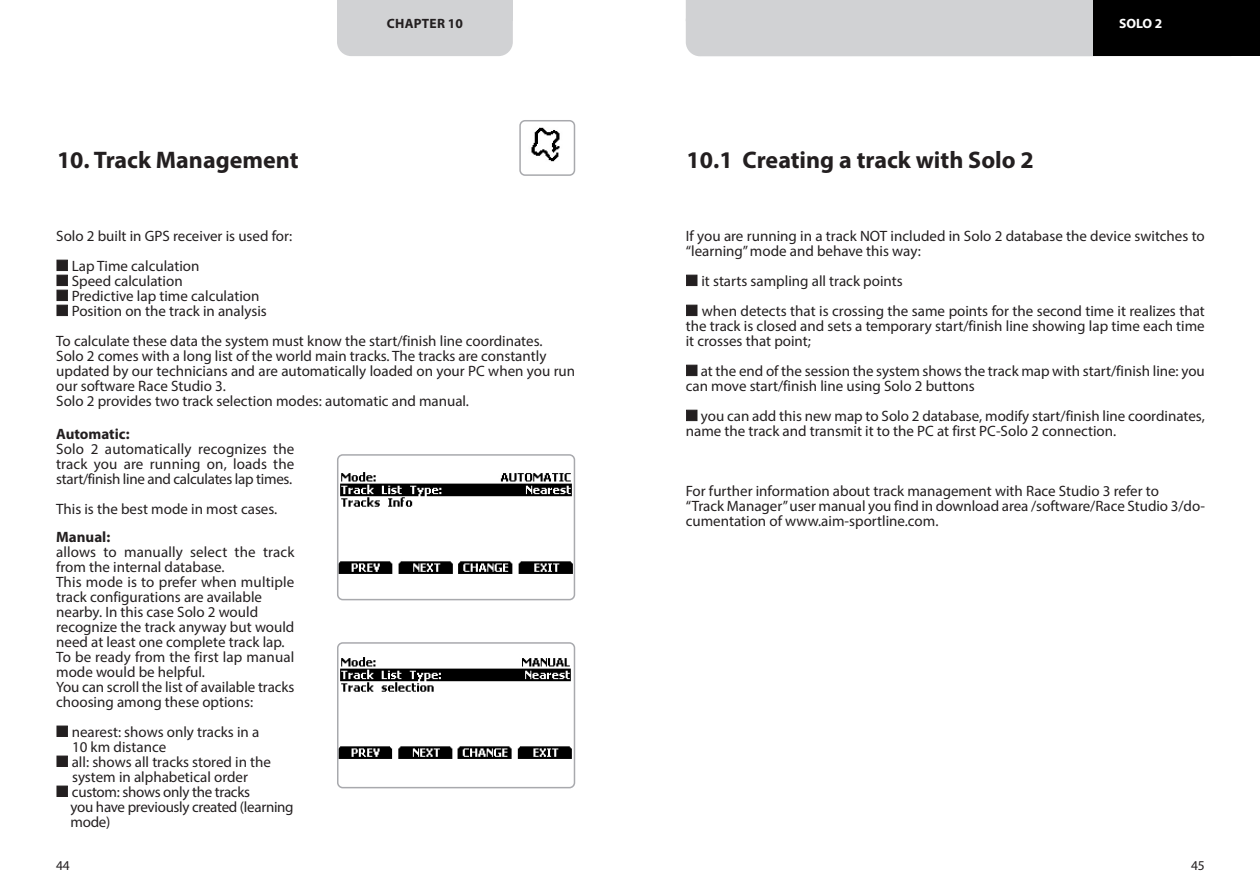
<style>
.page{position:relative;width:1260px;height:895px;background:#fff}
.page>*{position:absolute;margin:0;border:0;box-sizing:border-box;transform-origin:0 0}
.t1{font:700 24px "Myriad Pro";color:#231f20}
.t2{font:15px/15px "Myriad Pro";color:#231f20}
.t3{font:15px/15px "Myriad Pro";letter-spacing:-.02em;color:#231f20}
.t4{font:700 15px "Myriad Pro";color:#231f20}
.t5{font:700 13.5px "Myriad Pro";letter-spacing:.02em;color:#231f20}
.t6{font:700 13.5px "Myriad Pro";color:#fff}
.t7{font:13.5px "Myriad Pro";color:#231f20}
</style>
<div class="page">
<div style="left:337px;top:0;width:176px;height:21px;background:#d1d2d4"></div>
<div style="left:337px;top:6px;width:176px;height:50px;background:#d1d2d4;border-radius:14px"></div>
<div style="left:685px;top:0;width:558px;height:21px;background:#d1d2d4"></div>
<div style="left:685px;top:6px;width:558px;height:50px;background:#d1d2d4;border-radius:14px"></div>
<div style="left:1093px;top:0;width:166px;height:56px;background:#000"></div>
<svg style="left:337px;top:454px;width:238px;height:146px"></svg>
<svg style="left:337px;top:642px;width:238px;height:146px"></svg>
<svg style="left:519px;top:120px;width:56px;height:56px"></svg>
<p class="t5" style="left:387px;top:18px;width:78px">CHAPTER 10</p>
<p class="t6" style="left:1119px;top:18px;width:45px">SOLO 2</p>
<h1 class="t1" style="left:57px;top:151px;width:243px">10. Track Management</h1>
<h1 class="t1" style="left:686px;top:151px;width:349px">10.1 Creating a track with Solo 2</h1>
<p class="t2" style="left:56px;top:229px;width:237px">Solo 2 built in GPS receiver is used for:</p>
<p class="t2" style="left:56px;top:259px;width:144px">■ Lap Time calculation</p>
<p class="t2" style="left:56px;top:274px;width:128px">■ Speed calculation</p>
<p class="t2" style="left:56px;top:289px;width:204px">■ Predictive lap time calculation</p>
<p class="t2" style="left:56px;top:297px;width:488px;line-height:30px">■ Position on the track in analysis<br>To calculate these data the system must know the start/finish line coordinates.</p>
<p class="t2" style="left:56px;top:349px;width:520px">Solo 2 comes with a long list of the world main tracks. The tracks are constantly updated by our technicians and are automatically loaded on your PC when you run our software Race Studio 3.<br>Solo 2 provides two track selection modes: automatic and manual.</p>
<p class="t4" style="left:56px;top:428px;width:75px">Automatic:</p>
<p class="t2" style="left:56px;top:443px;width:240px;text-align:justify">Solo 2 automatically recognizes the track you are running on, loads the start/finish line and calculates lap times.</p>
<p class="t2" style="left:56px;top:503px;width:223px">This is the best mode in most cases.</p>
<p class="t4" style="left:56px;top:531px;width:56px">Manual:</p>
<p class="t2" style="left:56px;top:545px;width:240px">allows to manually select the track from the internal database.<br>This mode is to prefer when multiple track configurations are available nearby. In this case Solo 2 would recognize the track anyway but would need at least one complete track lap.<br>To be ready from the first lap manual mode would be helpful.<br>You can scroll the list of available tracks choosing among these options:</p>
<p class="t2" style="left:72px;top:725px;width:189px;text-indent:-16px">■ nearest: shows only tracks in a<br>10 km distance</p>
<p class="t2" style="left:56px;top:755px;width:216px;text-align:center">■ all: shows all tracks stored in the system in alphabetical order</p>
<p class="t3" style="left:71px;top:785px;width:224px;text-indent:-14px">■ custom: shows only the tracks<br>you have previously created (learning mode)</p>
<p class="t2" style="left:685px;top:229px;width:520px">If you are running in a track NOT included in Solo 2 database the device switches to “learning”mode and behave this way:</p>
<p class="t2" style="left:686px;top:274px;width:218px">■ it starts sampling all track points</p>
<p class="t2" style="left:685px;top:304px;width:520px;text-align:justify">■ when detects that is crossing the same points for the second time it realizes that the track is closed and sets a temporary start/finish line showing lap time each time it crosses that point;</p>
<p class="t2" style="left:685px;top:364px;width:520px">■ at the end of the session the system shows the track map with start/finish line: you can move start/finish line using Solo 2 buttons</p>
<p class="t2" style="left:685px;top:409px;width:520px">■ you can add this new map to Solo 2 database, modify start/finish line coordinates, name the track and transmit it to the PC at first PC-Solo 2 connection.</p>
<p class="t2" style="left:685px;top:484px;width:520px">For further information about track management with Race Studio 3 refer to<br>“Track Manager”user manual you find in download area /software/Race Studio 3/do&shy;cumentation of www.aim-sportline.com.</p>
<p class="t7" style="left:56px;top:860px;width:15px">44</p>
<p class="t7" style="left:1191px;top:860px;width:15px">45</p>
</div>
